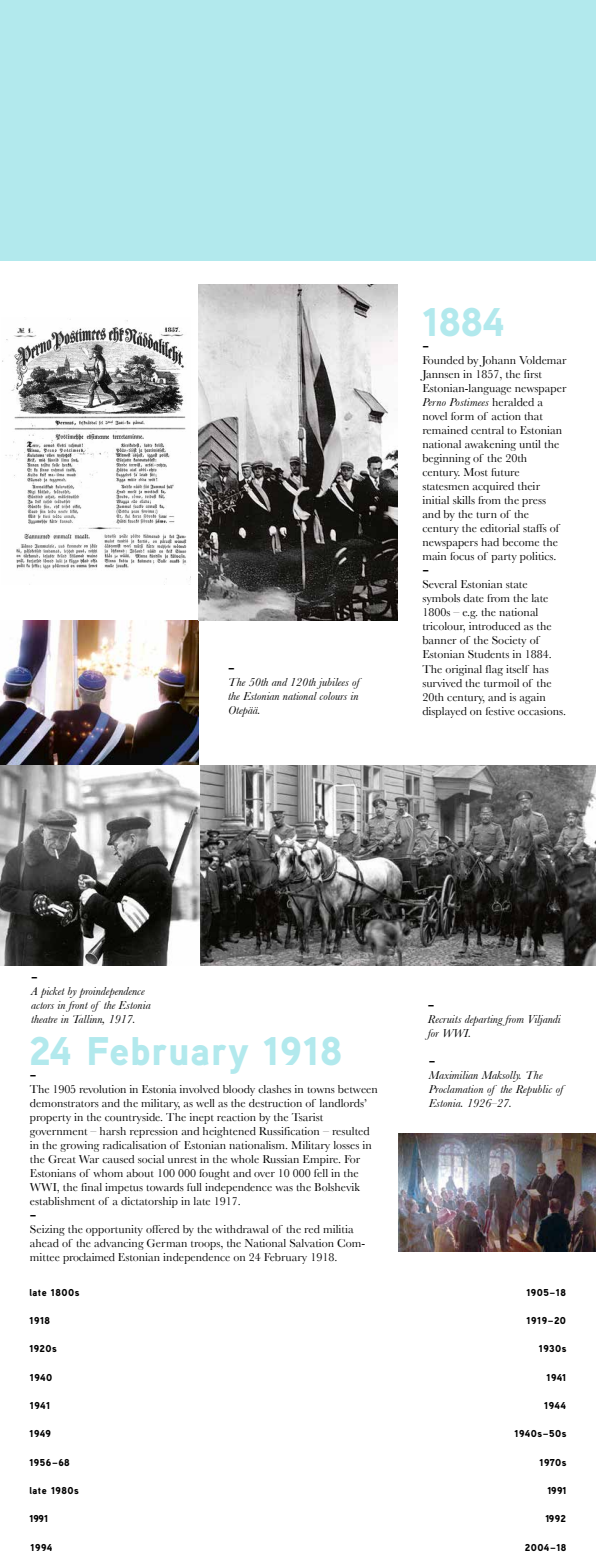
<style>
.page{position:relative;width:596px;height:1560px;background:#fff}
.page>*{position:absolute;margin:0;border:0;box-sizing:border-box;transform-origin:0 0}
.t1{font:900 40px "Aaux Pro";letter-spacing:.02em;color:#b2e9ed}
.t2{font:12px/14px "Baskerville";color:#000}
.t3{font:italic 12px/14px "Baskerville";color:#000}
.t4{font:12px "Aaux Pro Poster";color:#000}
.t5{font:900 10px "Aaux Pro";letter-spacing:.05em;color:#000}
.s1{font-style:italic}
</style>
<div class="page">
<div style="left:0;top:0;width:595px;height:260px;background:#b2e9ed"></div>
<img style="left:2px;top:319px;width:185px;height:261px">
<img style="left:0;top:620px;width:199px;height:145px">
<img style="left:199px;top:284px;width:198px;height:336px">
<img style="left:199px;top:765px;width:396px;height:200px">
<img style="left:398px;top:1133px;width:197px;height:118px">
<svg style="left:0;top:765px;width:199px;height:200px;background:#7e7f7e"></svg>
<p class="t4" style="left:228px;top:660px;width:8px">–</p>
<p class="t3" style="left:228px;top:675px;width:133px;text-align:justify">The 50th and 120th jubilees of the Estonian national colours in Otepää.</p>
<h1 class="t1" style="left:422px;top:296px;width:84px">1884</h1>
<p class="t4" style="left:422px;top:338px;width:8px">–</p>
<p class="t2" style="left:422px;top:353px;width:146px">Founded by Johann Voldemar<br>Jannsen in 1857, the first<br>Estonian‑language newspaper<br><span class="s1">Perno Postimees</span> heralded a novel form of action that remained central to Estonian national awakening until the beginning of the 20th century. Most future statesmen acquired their initial skills from the press and by the turn of the century the editorial staffs of newspapers had become the main focus of party politics.</p>
<p class="t4" style="left:422px;top:562px;width:8px">–</p>
<p class="t2" style="left:422px;top:577px;width:145px">Several Estonian state symbols date from the late<br>1800s – e.g. the national tricolour, introduced as the banner of the Society of<br>Estonian Students in 1884.<br>The original flag itself has survived the turmoil of the<br>20th century, and is again displayed on festive occasions.</p>
<p class="t4" style="left:31px;top:968px;width:8px">–</p>
<p class="t3" style="left:31px;top:983px;width:121px">A picket by proindependence actors in front of the Estonia theatre in Tallinn, 1917.</p>
<h1 class="t1" style="left:29px;top:1024px;width:315px">24 February 1918</h1>
<p class="t4" style="left:30px;top:1066px;width:8px">–</p>
<p class="t2" style="left:30px;top:1081px;width:349px">The 1905 revolution in Estonia involved bloody clashes in towns between demonstrators and the military, as well as the destruction of landlords’ property in the countryside. The inept reaction by the Tsarist government – harsh repression and heightened Russification – resulted in the growing radicalisation of Estonian nationalism. Military losses in the Great War caused social unrest in the whole Russian Empire. For Estonians of whom about 100 000 fought and over 10 000 fell in the WWI, the final impetus towards full independence was the Bolshevik establishment of a dictatorship in late 1917.</p>
<p class="t4" style="left:30px;top:1206px;width:8px">–</p>
<p class="t2" style="left:30px;top:1221px;width:336px">Seizing the opportunity offered by the withdrawal of the red militia ahead of the advancing German troops, the National Salvation Com&shy;mittee proclaimed Estonian independence on 24 February 1918.</p>
<p class="t4" style="left:427px;top:996px;width:8px">–</p>
<p class="t3" style="left:427px;top:1011px;width:134px">Recruits departing from Viljandi for WWI.</p>
<p class="t4" style="left:428px;top:1052px;width:8px">–</p>
<p class="t3" style="left:428px;top:1067px;width:136px">Maximilian Maksolly. The<br>Proclamation of the Republic of<br>Estonia. 1926–27.</p>
<p class="t5" style="left:29px;top:1285px;width:52px">late 1800s</p>
<p class="t5" style="left:526px;top:1285px;width:41px">1905–18</p>
<p class="t5" style="left:29px;top:1313px;width:22px">1918</p>
<p class="t5" style="left:526px;top:1313px;width:41px">1919–20</p>
<p class="t5" style="left:29px;top:1342px;width:29px">1920s</p>
<p class="t5" style="left:538px;top:1342px;width:29px">1930s</p>
<p class="t5" style="left:30px;top:1370px;width:24px">1940</p>
<p class="t5" style="left:546px;top:1370px;width:21px">1941</p>
<p class="t5" style="left:30px;top:1398px;width:22px">1941</p>
<p class="t5" style="left:543px;top:1398px;width:23px">1944</p>
<p class="t5" style="left:29px;top:1426px;width:23px">1949</p>
<p class="t5" style="left:514px;top:1426px;width:53px">1940s–50s</p>
<p class="t5" style="left:29px;top:1455px;width:42px">1956–68</p>
<p class="t5" style="left:539px;top:1455px;width:29px">1970s</p>
<p class="t5" style="left:29px;top:1483px;width:51px">late 1980s</p>
<p class="t5" style="left:547px;top:1483px;width:21px">1991</p>
<p class="t5" style="left:29px;top:1512px;width:20px">1991</p>
<p class="t5" style="left:545px;top:1512px;width:22px">1992</p>
<p class="t5" style="left:30px;top:1540px;width:23px">1994</p>
<p class="t5" style="left:524px;top:1540px;width:43px">2004–18</p>
</div>
